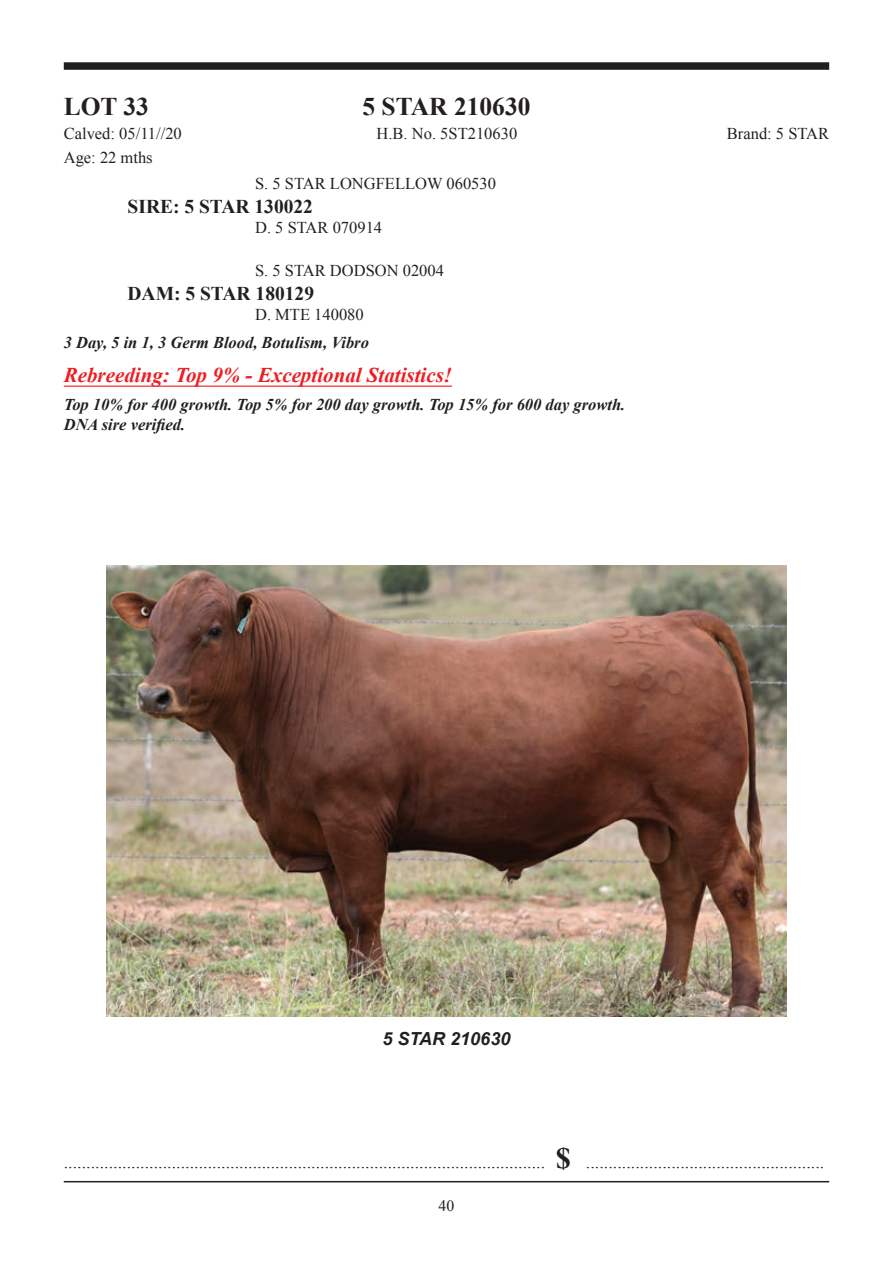
<style>
.page{position:relative;width:893px;height:1263px;background:#fff}
.page>*{position:absolute;margin:0;border:0;box-sizing:border-box;transform-origin:0 0}
.t1{font:700 25.5px "Times New Roman";color:#231f20}
.t2{font:italic 700 21px "Times New Roman";color:#ee1d23}
.t3{font:700 19.5px "Times New Roman";color:#231f20}
.t4{font:18px "Times New Roman";color:#231f20}
.t5{font:italic 700 18px "Arial";color:#231f20}
.t6{font:16.5px "Times New Roman";color:#231f20}
.t7{font:italic 700 16.5px/19.8px "Times New Roman";color:#231f20}
.t8{font:15.75px "Times New Roman";color:#231f20}
.s1{font-weight:700;font-size:30px}
</style>
<div class="page">
<div style="left:64px;top:62px;width:765px;height:8px;background:#231f20"></div>
<hr style="left:64px;top:1181px;width:765px;height:1px;background:#231f20">
<hr style="left:64px;top:386px;width:388px;height:1px;background:#ee1d23">
<img style="left:106px;top:566px;width:681px;height:451px">
<h1 class="t1" style="left:64px;top:89px;width:87px">LOT 33</h1>
<h1 class="t1" style="left:362px;top:89px;width:170px">5 STAR 210630</h1>
<p class="t6" style="left:64px;top:124px;width:120px">Calved: 05/11//20</p>
<p class="t6" style="left:377px;top:124px;width:142px">H.B. No. 5ST210630</p>
<p class="t6" style="left:727px;top:124px;width:104px">Brand: 5 STAR</p>
<p class="t6" style="left:64px;top:148px;width:90px">Age: 22 mths</p>
<p class="t6" style="left:255px;top:174px;width:242px">S. 5 STAR LONGFELLOW 060530</p>
<p class="t3" style="left:128px;top:193px;width:187px">SIRE: 5 STAR 130022</p>
<p class="t6" style="left:255px;top:217px;width:129px">D. 5 STAR 070914</p>
<p class="t6" style="left:255px;top:261px;width:190px">S. 5 STAR DODSON 02004</p>
<p class="t3" style="left:128px;top:280px;width:188px">DAM: 5 STAR 180129</p>
<p class="t6" style="left:255px;top:305px;width:110px">D. MTE 140080</p>
<p class="t7" style="left:64px;top:332px;width:307px">3 Day, 5 in 1, 3 Germ Blood, Botulism, Vibro</p>
<p class="t2" style="left:64px;top:362px;width:390px">Rebreeding: Top 9% - Exceptional Statistics!</p>
<p class="t7" style="left:64px;top:394px;width:563px">Top 10% for 400 growth. Top 5% for 200 day growth. Top 15% for 600 day growth.<br>DNA sire verified.</p>
<p class="t5" style="left:383px;top:1028px;width:129px">5 STAR 210630</p>
<p class="t4" style="left:64px;top:1152px;width:762px">........................................................................................................... <span class="s1">$</span> .....................................................</p>
<p class="t8" style="left:439px;top:1197px;width:17px">40</p>
</div>
